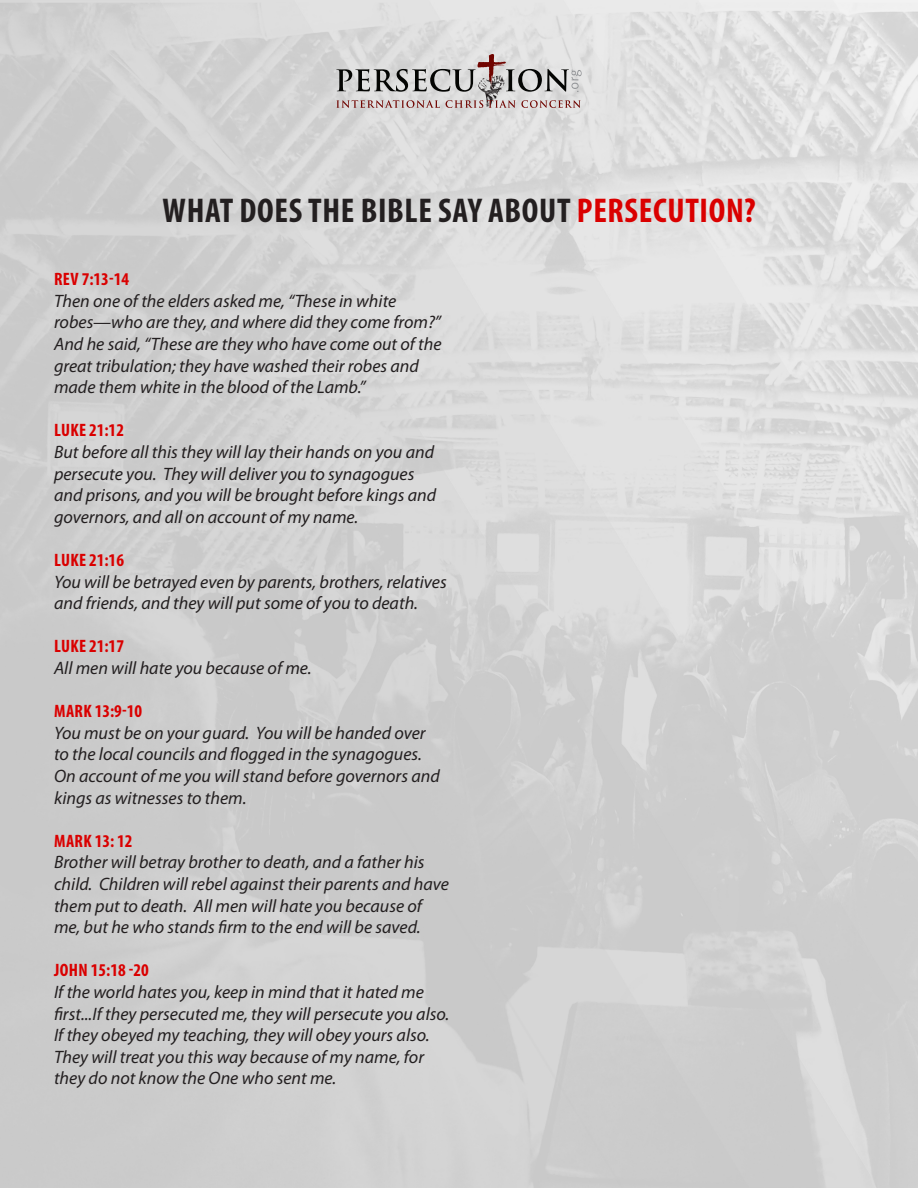
<style>
.page{position:relative;width:918px;height:1188px;background:#fff}
.page>*{position:absolute;margin:0;border:0;box-sizing:border-box;transform-origin:0 0}
.t1{font:700 condensed 34.5px "Myriad Pro";letter-spacing:.02em;color:#231f20}
.t2{font:italic 18px/21.6px "Myriad Pro";color:#231f20}
.t3{font:700 condensed 18px "Myriad Pro";color:#da0000}
.s1{color:#da0000}
</style>
<div class="page">
<img style="left:0;top:0;width:918px;height:1188px">
<svg style="left:336px;top:54px;width:246px;height:54px"></svg>
<p class="t1" style="left:163px;top:189px;width:595px">WHAT DOES THE BIBLE SAY ABOUT <span class="s1">PERSECUTION?</span></p>
<p class="t3" style="left:54px;top:268px;width:77px">REV 7:13-14</p>
<p class="t2" style="left:54px;top:290px;width:389px">Then one of the elders asked me, “These in white robes—who are they, and where did they come from?” And he said, “These are they who have come out of the great tribulation; they have washed their robes and made them white in the blood of the Lamb.”</p>
<p class="t3" style="left:54px;top:419px;width:71px">LUKE 21:12</p>
<p class="t2" style="left:54px;top:441px;width:384px">But before all this they will lay their hands on you and persecute you. They will deliver you to synagogues and prisons, and you will be brought before kings and governors, and all on account of my name.</p>
<p class="t3" style="left:54px;top:549px;width:71px">LUKE 21:16</p>
<p class="t2" style="left:54px;top:571px;width:394px">You will be betrayed even by parents, brothers, relatives and friends, and they will put some of you to death.</p>
<p class="t3" style="left:54px;top:635px;width:71px">LUKE 21:17</p>
<p class="t2" style="left:54px;top:657px;width:259px">All men will hate you because of me.</p>
<p class="t3" style="left:54px;top:700px;width:90px">MARK 13:9-10</p>
<p class="t2" style="left:54px;top:722px;width:387px">You must be on your guard. You will be handed over to the local councils and flogged in the synagogues.<br>On account of me you will stand before governors and kings as witnesses to them.</p>
<p class="t3" style="left:54px;top:830px;width:80px">MARK 13: 12</p>
<p class="t2" style="left:54px;top:851px;width:397px">Brother will betray brother to death, and a father his child. Children will rebel against their parents and have them put to death. All men will hate you because of me, but he who stands firm to the end will be saved.</p>
<p class="t3" style="left:54px;top:959px;width:96px">JOHN 15:18 -20</p>
<p class="t2" style="left:54px;top:981px;width:397px">If the world hates you, keep in mind that it hated me first...If they persecuted me, they will persecute you also.<br>If they obeyed my teaching, they will obey yours also.<br>They will treat you this way because of my name, for they do not know the One who sent me.</p>
</div>
